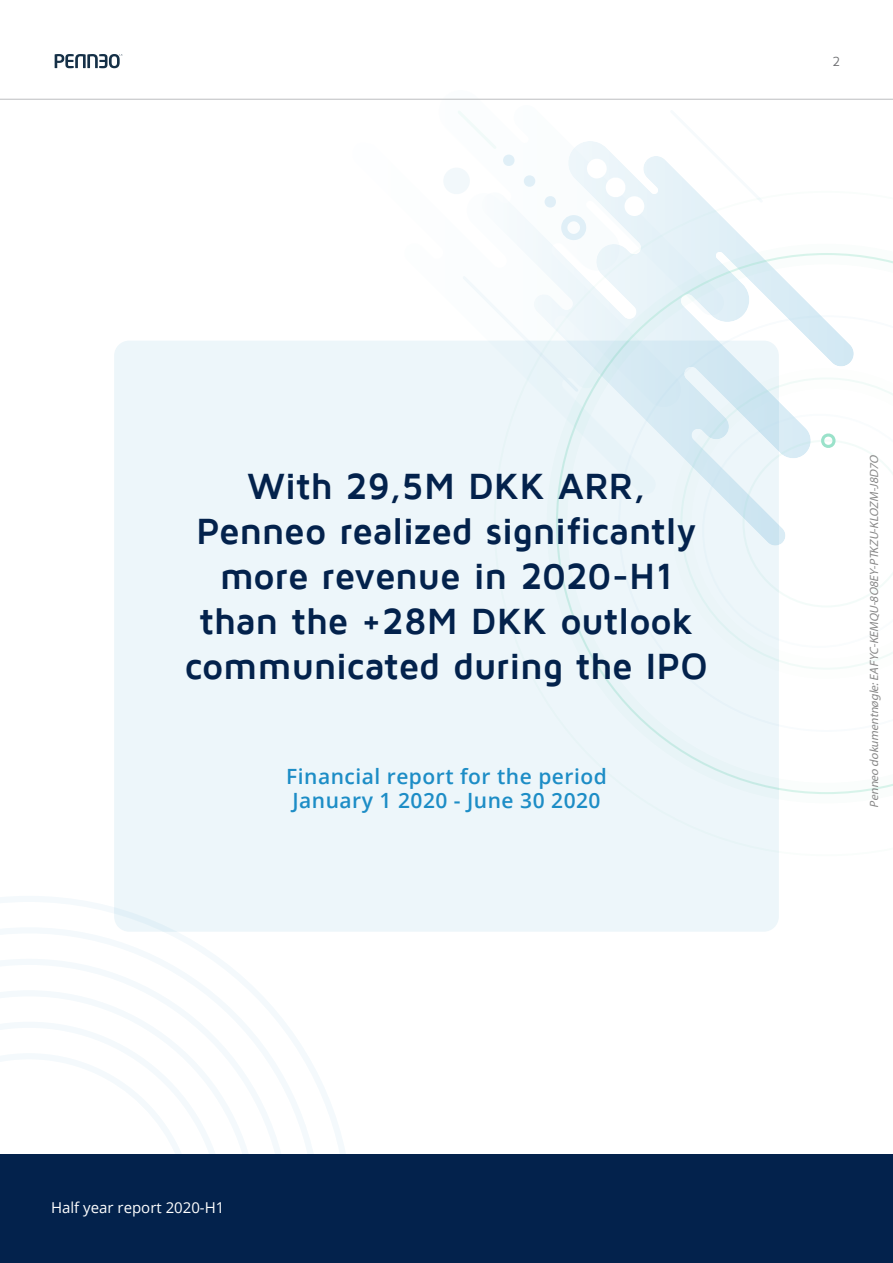
<style>
.page{position:relative;width:893px;height:1263px;background:#fff}
.page>*{position:absolute;margin:0;border:0;box-sizing:border-box;transform-origin:0 0}
.t1{font:700 37.5px/45px "Maven Pro";letter-spacing:-.015em;color:#03224c;text-align:center}
.t2{font:600 21px/23.4px "Open Sans";letter-spacing:.025em;color:#1d8dc6}
.t3{font:15px "Open Sans";color:#fff}
.t4{font:13.5px "Maven Pro";color:#6d6e71}
.t5{font:italic 12px "Myriad Pro";color:#888}
</style>
<div class="page">
<svg style="left:507px;top:141px;width:163px;height:50px"></svg>
<svg style="left:458px;top:111px;width:38px;height:38px"></svg>
<svg style="left:606px;top:177px;width:38px;height:14px"></svg>
<div style="left:587px;top:159px;width:20px;height:19px;background:#fff;border-radius:10px"></div>
<svg style="left:503px;top:155px;width:33px;height:32px"></svg>
<svg style="left:670px;top:165px;width:26px;height:26px"></svg>
<svg style="left:463px;top:276px;width:31px;height:65px"></svg>
<div style="left:443px;top:168px;width:27px;height:26px;background:#f2f8fb;border-radius:50%"></div>
<svg style="left:494px;top:191px;width:267px;height:150px"></svg>
<svg style="left:547px;top:244px;width:346px;height:550px"></svg>
<svg style="left:779px;top:414px;width:114px;height:234px"></svg>
<svg style="left:0;top:896px;width:345px;height:258px"></svg>
<svg style="left:0;top:927px;width:321px;height:227px"></svg>
<svg style="left:259px;top:959px;width:31px;height:94px"></svg>
<svg style="left:0;top:945px;width:259px;height:108px"></svg>
<svg style="left:0;top:1053px;width:295px;height:101px"></svg>
<div style="left:114px;top:341px;width:665px;height:591px;background:#edf6fa;border-radius:15px"></div>
<div style="left:0;top:1154px;width:893px;height:109px;background:#03224c"></div>
<hr style="left:0;top:99px;width:893px;height:1px;background:#bcbec0">
<svg style="left:55px;top:54px;width:67px;height:14px"></svg>
<p class="t4" style="left:832px;top:54px;width:9px">2</p>
<p class="t1" style="left:185px;top:467px;width:525px">With 29,5M DKK ARR,<br>Penneo realized significantly more revenue in 2020-H1 than the +28M DKK outlook communicated during the IPO</p>
<p class="t2" style="left:286px;top:767px;width:322px">Financial report for the period<br>January 1 2020 - June 30 2020</p>
<p class="t5" style="left:869px;top:807px;width:356px;rotate:-90deg">Penneo dokumentnøgle:EAFYC-KEMQU-8O8EY-PTKZU-KLOZM-J8D7O</p>
<p class="t3" style="left:51px;top:1201px;width:175px">Half year report 2020-H1</p>
</div>
